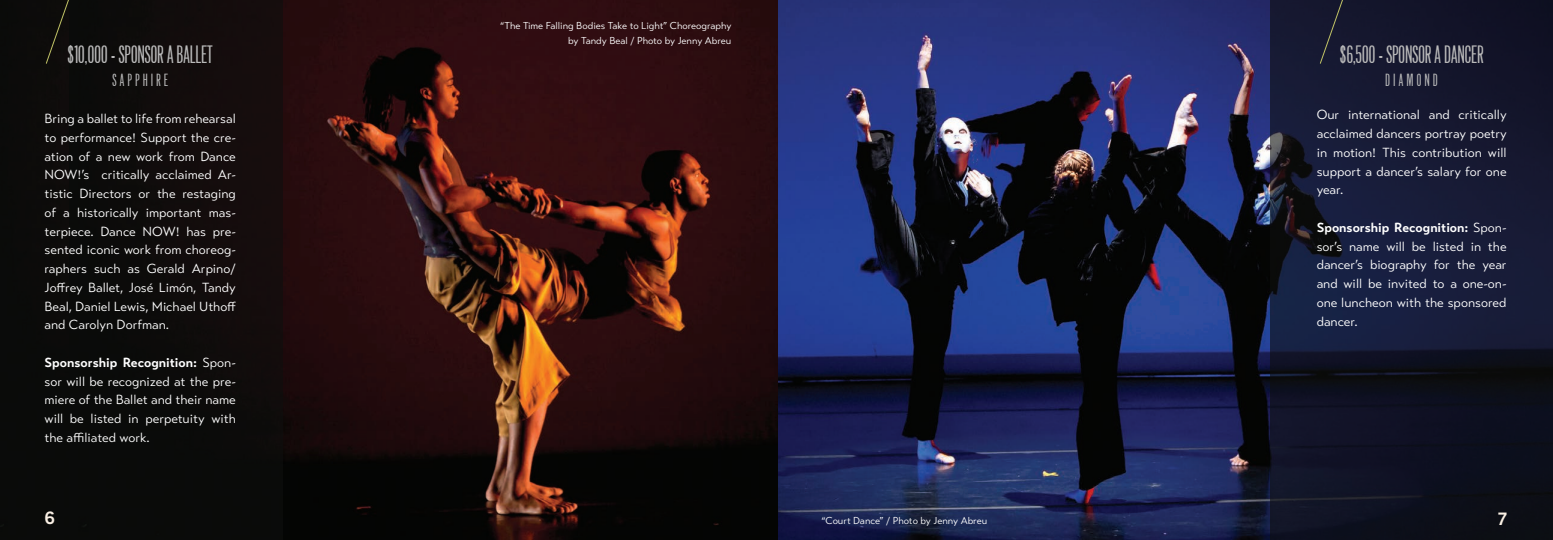
<style>
.page{position:relative;width:1553px;height:540px;background:#fff}
.page>*{position:absolute;margin:0;border:0;box-sizing:border-box;transform-origin:0 0}
.t1{font:25px "Newston";letter-spacing:.01em;color:#bababa}
.t2{font:17.5px "Newston";letter-spacing:.2em;color:#bababa}
.t3{font:700 17.5px "Corporative";color:#fbf1e5}
.t4{font:13.12px/18.8px "Transat Text Standard";color:#fff;text-align:justify}
.t5{font:10px/15px "Transat Text Standard";color:#fff;text-align:right}
.s1{font-family:"Transat Text";font-weight:700}
</style>
<div class="page">
<img style="left:684px;top:0;width:585px;height:540px">
<svg style="left:1269px;top:0;width:283px;height:540px;background:#13162c"></svg>
<svg style="left:1319px;top:0;width:28px;height:64px;background:#1c1e31"></svg>
<img style="left:283px;top:0;width:401px;height:540px">
<div style="left:0;top:0;width:283px;height:540px;background:#0e0f0e"></div>
<svg style="left:46px;top:0;width:23px;height:64px"></svg>
<p class="t1" style="left:68px;top:40px;width:147px">$10,000 - SPONSOR A BALLET</p>
<p class="t2" style="left:112px;top:69px;width:57px">SAPPHIRE</p>
<p class="t4" style="left:45px;top:109px;width:193px">Bring a ballet to life from rehearsal to performance! Support the cre&shy;ation of a new work from Dance NOW!’s critically acclaimed Ar&shy;tistic Directors or the restaging of a historically important mas&shy;terpiece. Dance NOW! has pre&shy;sented iconic work from choreog&shy;raphers such as Gerald Arpino/ Joffrey Ballet, José Limón, Tandy Beal, Daniel Lewis, Michael Uthoff and Carolyn Dorfman.</p>
<p class="t4" style="left:45px;top:353px;width:193px"><span class="s1">Sponsorship Recognition:</span> Spon&shy;sor will be recognized at the pre&shy;miere of the Ballet and their name will be listed in perpetuity with the affiliated work.</p>
<p class="t3" style="left:45px;top:509px;width:12px">6</p>
<p class="t5" style="left:500px;top:18px;width:233px">“The Time Falling Bodies Take to Light” Choreography by Tandy Beal / Photo by Jenny Abreu</p>
<p class="t1" style="left:1340px;top:40px;width:145px">$6,500 - SPONSOR A DANCER</p>
<p class="t2" style="left:1385px;top:69px;width:53px">DIAMOND</p>
<p class="t4" style="left:1316px;top:106px;width:191px">Our international and critically acclaimed dancers portray poetry in motion! This contribution will support a dancer’s salary for one year.</p>
<p class="t4" style="left:1316px;top:218px;width:191px"><span class="s1">Sponsorship Recognition:</span> Spon&shy;sor’s name will be listed in the dancer’s biography for the year and will be invited to a one-on&shy;one luncheon with the sponsored dancer.</p>
<p class="t5" style="left:821px;top:513px;width:167px">“Court Dance” / Photo by Jenny Abreu</p>
<p class="t3" style="left:1498px;top:510px;width:9px">7</p>
</div>
